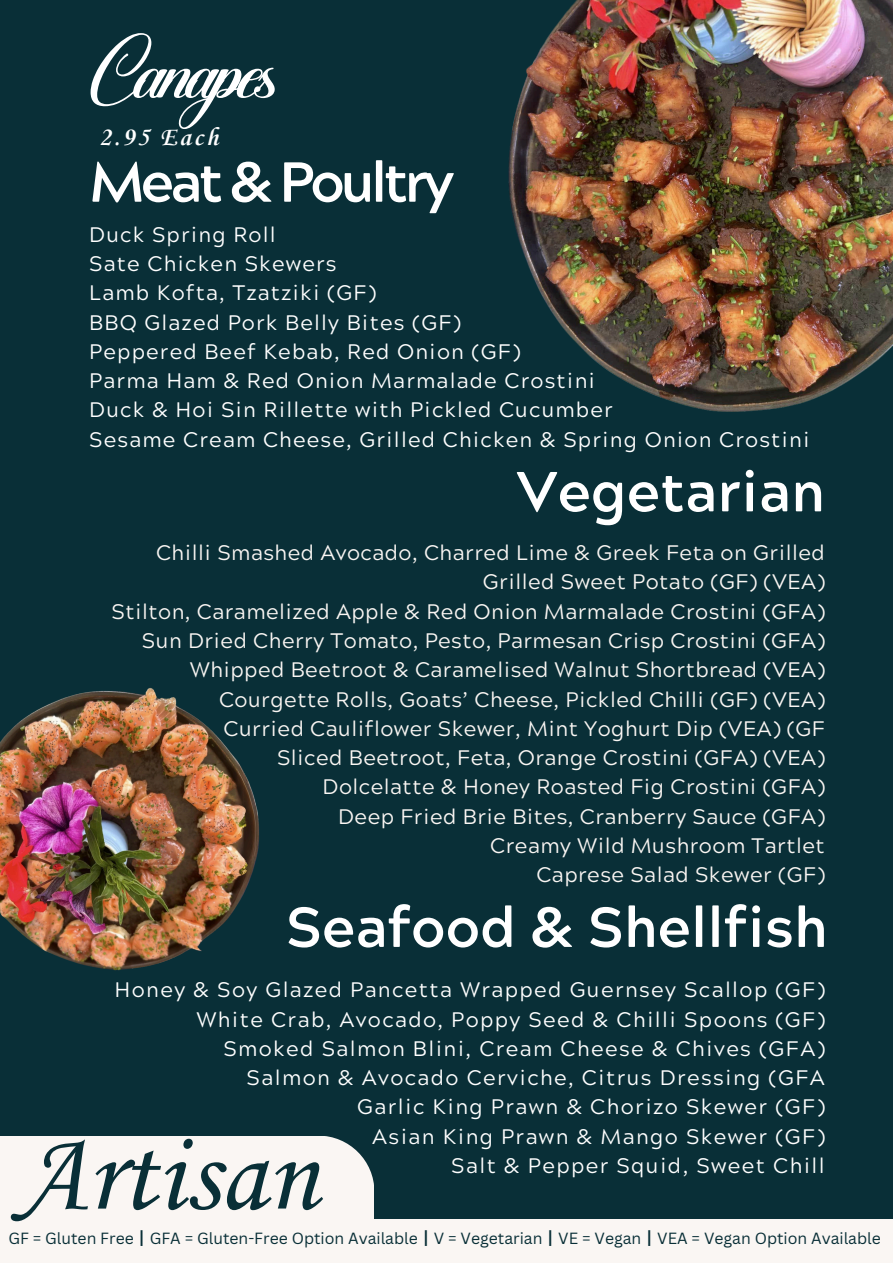
<style>
.page{position:relative;width:893px;height:1263px;background:#092f37}
.page>*{position:absolute;margin:0;border:0;box-sizing:border-box;transform-origin:0 0}
.t1{font:112.5px "Corsiva";color:#092f37}
.t2{font:93.75px "Peristiwa";letter-spacing:-.07em;color:#fff}
.t3{font:700 56.25px "Acherus Grotesque";color:#fff}
.t4{font:700 56.25px "Acherus Grotesque";letter-spacing:-.07em;color:#fff}
.t5{font:700 26.25px "Corsiva";letter-spacing:.095em;color:#fff}
.t6{font:21px/29.2px "Acherus Grotesque";letter-spacing:.065em;color:#fff}
.t7{font:21px/29.2px "Acherus Grotesque";letter-spacing:.025em;color:#faf6f3;text-align:right}
.t8{font:15.75px "Canva Sans";color:#092f37}
.s1{font-family:"Noto Sans CJ Ksc"}
</style>
<div class="page">
<img style="left:508px;top:0;width:385px;height:412px">
<div style="left:290px;top:1219px;width:603px;height:44px;background:#faf6f3"></div>
<div style="left:0;top:1135px;width:374px;height:128px;background:#faf6f3"></div>
<img style="left:0;top:688px;width:259px;height:283px">
<h3 class="t2" style="left:86px;top:35px;width:196px">Canapes</h3>
<h3 class="t5" style="left:99px;top:124px;width:121px">2.95 Each</h3>
<h2 class="t4" style="left:89px;top:160px;width:366px">Meat &amp; Poultry</h2>
<h4 class="t6" style="left:89px;top:223px;width:722px">Duck Spring Roll<br>Sate Chicken Skewers<br>Lamb Kofta, Tzatziki (GF)<br>BBQ Glazed Pork Belly Bites (GF)<br>Peppered Beef Kebab, Red Onion (GF)<br>Parma Ham &amp; Red Onion Marmalade Crostini<br>Duck &amp; Hoi Sin Rillette with Pickled Cucumber<br>Sesame Cream Cheese, Grilled Chicken &amp; Spring Onion Crostini</h4>
<h5 class="t3" style="left:516px;top:469px;width:310px">Vegetarian</h5>
<p class="t7" style="left:111px;top:541px;width:715px">Chilli Smashed Avocado, Charred Lime &amp; Greek Feta on Grilled Grilled Sweet Potato (GF) (VEA)<br>Stilton, Caramelized Apple &amp; Red Onion Marmalade Crostini (GFA)<br>Sun Dried Cherry Tomato, Pesto, Parmesan Crisp Crostini (GFA)<br>Whipped Beetroot &amp; Caramelised Walnut Shortbread (VEA)<br>Courgette Rolls, Goats’ Cheese, Pickled Chilli (GF) (VEA)<br>Curried Cauliflower Skewer, Mint Yoghurt Dip (VEA) (GF<br>Sliced Beetroot, Feta, Orange Crostini (GFA) (VEA)<br>Dolcelatte &amp; Honey Roasted Fig Crostini (GFA)<br>Deep Fried Brie Bites, Cranberry Sauce (GFA)<br>Creamy Wild Mushroom Tartlet<br>Caprese Salad Skewer (GF)</p>
<h5 class="t3" style="left:286px;top:905px;width:543px">Seafood &amp; Shellfish</h5>
<p class="t6" style="left:114px;top:978px;width:712px;text-align:right">Honey &amp; Soy Glazed Pancetta Wrapped Guernsey Scallop (GF)<br>White Crab, Avocado, Poppy Seed &amp; Chilli Spoons (GF)<br>Smoked Salmon Blini, Cream Cheese &amp; Chives (GFA)<br>Salmon &amp; Avocado Cerviche, Citrus Dressing (GFA<br>Garlic King Prawn &amp; Chorizo Skewer (GF)<br>Asian King Prawn &amp; Mango Skewer (GF)<br>Salt &amp; Pepper Squid, Sweet Chill</p>
<h5 class="t1" style="left:17px;top:1120px;width:302px">Artisan</h5>
<h3 class="t8" style="left:8px;top:1227px;width:874px">GF = Gluten Free<span class="s1">┃</span>GFA = Gluten-Free Option Available<span class="s1">┃</span>V = Vegetarian<span class="s1">┃</span>VE = Vegan<span class="s1">┃</span>VEA = Vegan Option Available</h3>
</div>
